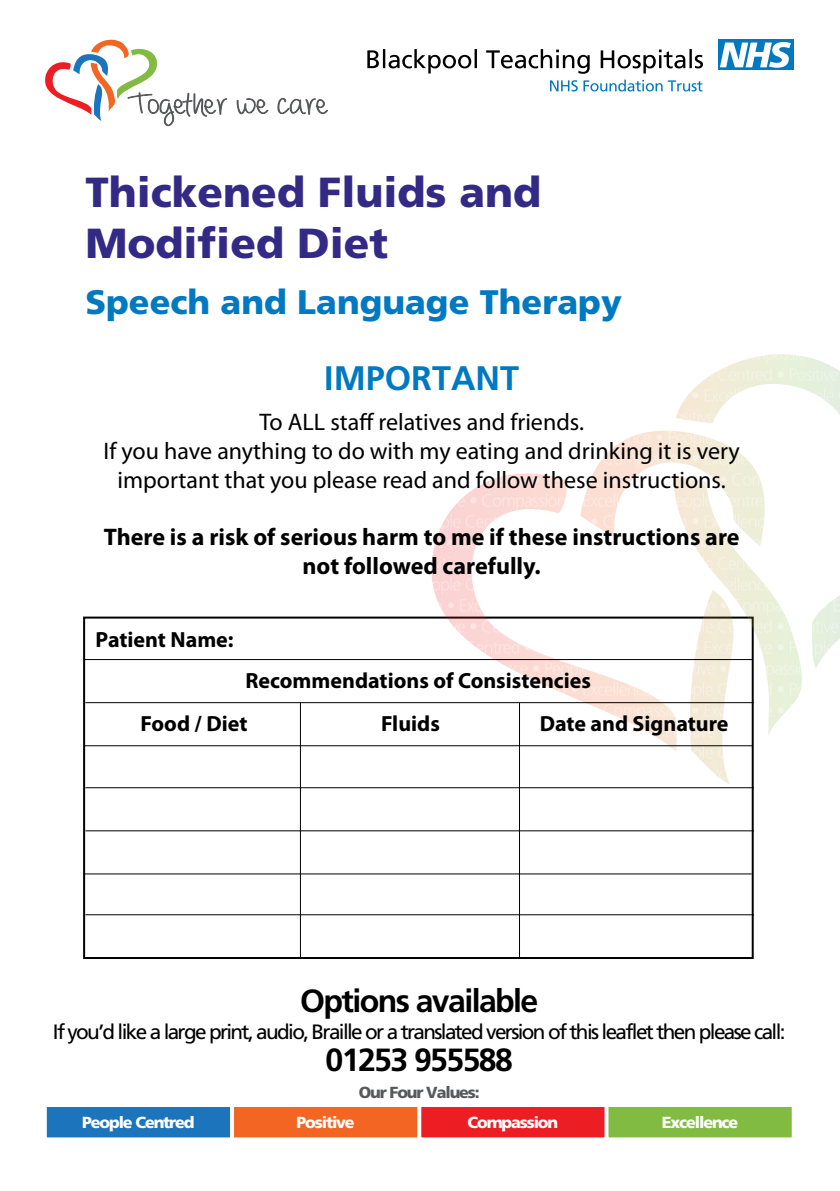
<style>
.page{position:relative;width:840px;height:1191px;background:#fff}
.page>*{position:absolute;margin:0;border:0;box-sizing:border-box;transform-origin:0 0}
.t1{font:900 42px/50.4px "Frutiger";color:#332a86}
.t2{font:900 34px "Frutiger";color:#0079c1}
.t3{font:700 34px "Frutiger";color:#0079c1}
.t4{font:700 32px "Frutiger";letter-spacing:-.05em;color:#000}
.t5{font:24px/28.8px "Myriad Pro";color:#000;text-align:center}
.t6{font:700 24px/28.8px "Myriad Pro";color:#000;text-align:center}
.t7{font:700 22px "Myriad Pro";color:#000}
.t8{font:20.8px "Frutiger";letter-spacing:-.08em;color:#000}
.t9{font:900 16px "Frutiger";letter-spacing:-.07em;color:#fff}
.t10{font:900 16px "Frutiger";letter-spacing:-.07em;color:#58595b}
</style>
<div class="page">
<svg style="left:429px;top:354px;width:410px;height:429px"></svg>
<svg style="left:45px;top:39px;width:182px;height:87px"></svg>
<svg style="left:237px;top:99px;width:31px;height:15px"></svg>
<svg style="left:278px;top:98px;width:49px;height:16px"></svg>
<div style="left:717px;top:40px;width:76px;height:30px;background:#0079c1"></div>
<svg style="left:720px;top:42px;width:70px;height:26px"></svg>
<svg style="left:367px;top:49px;width:335px;height:25px"></svg>
<svg style="left:550px;top:80px;width:152px;height:11px"></svg>
<div style="left:46px;top:1106px;width:185px;height:32px;background:#1c75bc"></div>
<div style="left:45px;top:1105px;width:187px;height:34px;border:2px solid #fff"></div>
<div style="left:607px;top:1106px;width:185px;height:32px;background:#82bb41"></div>
<div style="left:606px;top:1105px;width:187px;height:34px;border:2px solid #fff"></div>
<div style="left:420px;top:1106px;width:185px;height:32px;background:#ed1d24"></div>
<div style="left:419px;top:1105px;width:187px;height:34px;border:2px solid #fff"></div>
<div style="left:233px;top:1106px;width:185px;height:32px;background:#f26522"></div>
<div style="left:232px;top:1105px;width:187px;height:34px;border:2px solid #fff"></div>
<hr style="left:84px;top:659px;width:668px;height:1px;background:#000">
<hr style="left:85px;top:702px;width:668px;height:1px;background:#000">
<hr style="left:84px;top:745px;width:668px;height:1px;background:#000">
<hr style="left:85px;top:787px;width:668px;height:1px;background:#000">
<hr style="left:85px;top:830px;width:668px;height:1px;background:#000">
<hr style="left:83px;top:873px;width:668px;height:1px;background:#000">
<hr style="left:85px;top:914px;width:668px;height:1px;background:#000">
<hr style="left:518px;top:702px;width:1px;height:257px;background:#000">
<hr style="left:300px;top:702px;width:1px;height:257px;background:#000">
<h1 class="t1" style="left:85px;top:167px;width:457px">Thickened Fluids and<br>Modified Diet</h1>
<h2 class="t2" style="left:85px;top:281px;width:537px">Speech and Language Therapy</h2>
<h2 class="t3" style="left:324px;top:358px;width:196px">IMPORTANT</h2>
<p class="t5" style="left:103px;top:407px;width:637px">To ALL staff relatives and friends.<br>If you have anything to do with my eating and drinking it is very important that you please read and follow these instructions.</p>
<p class="t6" style="left:104px;top:522px;width:637px">There is a risk of serious harm to me if these instructions are not followed carefully.</p>
<p class="t7" style="left:96px;top:625px;width:139px">Patient Name:</p>
<p class="t7" style="left:245px;top:666px;width:347px">Recommendations of Consistencies</p>
<p class="t7" style="left:140px;top:708px;width:108px">Food / Diet</p>
<p class="t7" style="left:381px;top:708px;width:60px">Fluids</p>
<p class="t7" style="left:539px;top:708px;width:190px">Date and Signature</p>
<h3 class="t4" style="left:300px;top:982px;width:239px">Options available</h3>
<p class="t8" style="left:53px;top:1019px;width:733px">If you’d like a large print, audio, Braille or a translated version of this leaflet then please call:</p>
<h3 class="t4" style="left:325px;top:1040px;width:189px">01253 955588</h3>
<p class="t10" style="left:358px;top:1083px;width:122px">Our Four Values:</p>
<p class="t9" style="left:82px;top:1113px;width:114px">People Centred</p>
<p class="t9" style="left:296px;top:1113px;width:60px">Positive</p>
<p class="t9" style="left:467px;top:1113px;width:92px">Compassion</p>
<p class="t9" style="left:661px;top:1113px;width:78px">Excellence</p>
</div>
